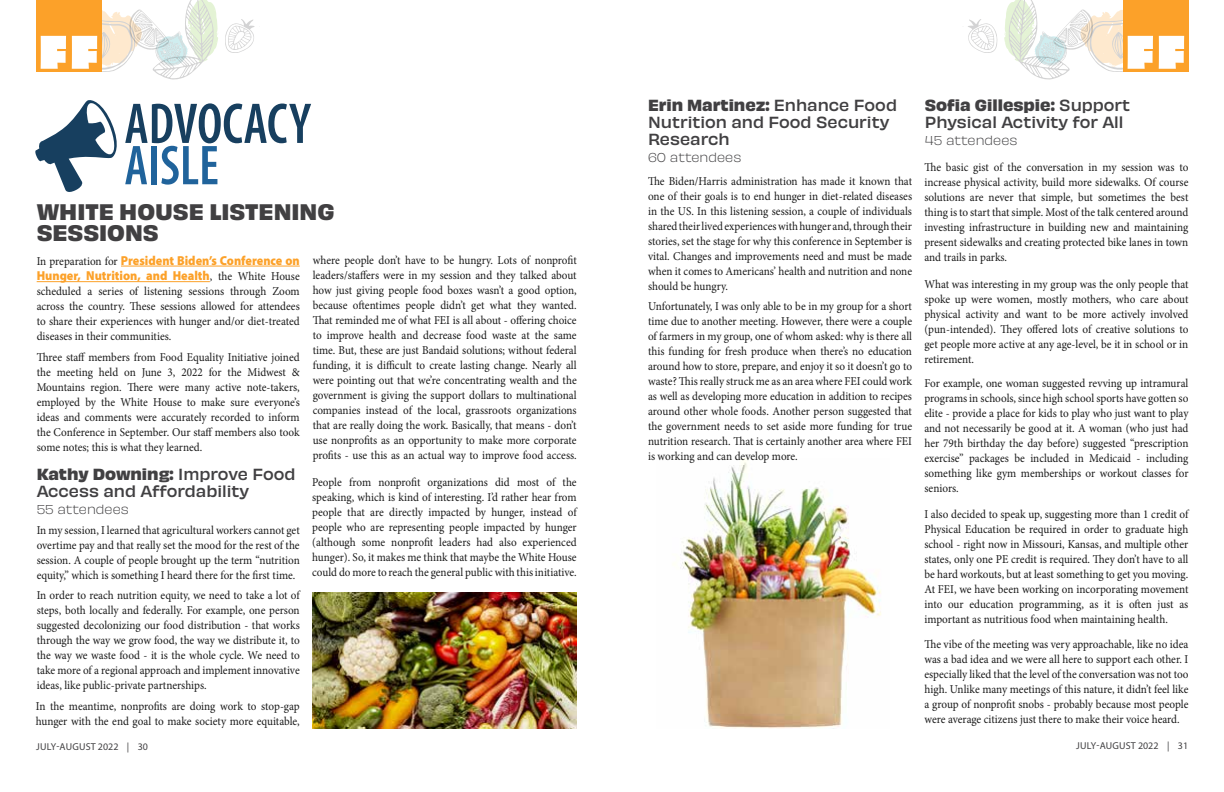
<style>
.page{position:relative;width:1224px;height:792px;background:#fff}
.page>*{position:absolute;margin:0;border:0;box-sizing:border-box;transform-origin:0 0}
.t1{font:600 condensed 58px "Myriad Pro";color:#173f5f;scale:.93 1}
.t2{font:600 condensed 56.6px "Myriad Pro";color:#20639b;scale:.93 1}
.t3{font:700 21px/21px "Obviously";color:#414042}
.t4{font:500 15px/17px "Obviously";color:#414042}
.t5{font:900 13px/15.6px "Myriad Pro";color:#fca129;scale:.93 1}
.t6{font:12px/15px "Minion Pro";letter-spacing:-.005em;color:#1a1a1a;text-align:justify;scale:.93 1}
.t7{font:12px "Obviously Lght";color:#414042}
.t8{font:10px "Myriad Pro";letter-spacing:.01em;color:#414042}
.s1{font-family:"Minion Pro";font-weight:400;font-size:12px;color:#1a1a1a}
.s2{font-weight:700}
</style>
<div class="page">
<svg style="left:225px;top:19px;width:30px;height:34px"></svg>
<div style="left:36px;top:0;width:65px;height:72px;background:#fca129"></div>
<svg style="left:41px;top:36px;width:25px;height:33px"></svg>
<svg style="left:72px;top:0;width:146px;height:80px"></svg>
<svg style="left:968px;top:19px;width:30px;height:34px"></svg>
<div style="left:1123px;top:0;width:65px;height:72px;background:#fca129"></div>
<svg style="left:1004px;top:0;width:149px;height:80px"></svg>
<svg style="left:1159px;top:36px;width:25px;height:33px"></svg>
<img style="left:681px;top:459px;width:200px;height:270px">
<svg style="left:35px;top:100px;width:82px;height:92px"></svg>
<hr style="left:121px;top:266px;width:179px;height:1px;background:#fca129">
<hr style="left:37px;top:281px;width:173px;height:1px;background:#fca129">
<img style="left:313px;top:592px;width:264px;height:137px">
<h1 class="t1" style="left:125px;top:88px;width:202px">ADVOCACY</h1>
<h2 class="t2" style="left:125px;top:131px;width:103px">AISLE</h2>
<h3 class="t3" style="left:37px;top:199px;width:300px">WHITE HOUSE LISTENING<br>SESSIONS</h3>
<p class="t5" style="left:37px;top:252px;width:284px"><span class="s1">In preparation for</span> President Biden’s Conference on<br>Hunger, Nutrition, and Health<span class="s1">, the White House</span></p>
<p class="t6" style="left:37px;top:284px;width:284px">scheduled a series of listening sessions through Zoom across the country. These sessions allowed for attendees to share their experiences with hunger and/or diet-treated diseases in their communities.</p>
<p class="t6" style="left:37px;top:349px;width:284px">Three staff members from Food Equality Initiative joined the meeting held on June 3, 2022 for the Midwest &amp; Mountains region. There were many active note-takers, employed by the White House to make sure everyone’s ideas and comments were accurately recorded to inform the Conference in September. Our staff members also took some notes; this is what they learned.</p>
<p class="t4" style="left:37px;top:465px;width:260px"><span class="s2">Kathy Downing:</span> Improve Food<br>Access and Affordability</p>
<p class="t7" style="left:37px;top:501px;width:94px">55 attendees</p>
<p class="t6" style="left:37px;top:522px;width:284px">In my session, I learned that agricultural workers cannot get overtime pay and that really set the mood for the rest of the session. A couple of people brought up the term “nutrition equity,” which is something I heard there for the first time.</p>
<p class="t6" style="left:37px;top:588px;width:284px">In order to reach nutrition equity, we need to take a lot of steps, both locally and federally. For example, one person suggested decolonizing our food distribution - that works through the way we grow food, the way we distribute it, to the way we waste food - it is the whole cycle. We need to take more of a regional approach and implement innovative ideas, like public-private partnerships.</p>
<p class="t6" style="left:36px;top:698px;width:285px">In the meantime, nonprofits are doing work to stop-gap hunger with the end goal to make society more equitable,</p>
<p class="t6" style="left:313px;top:252px;width:285px">where people don’t have to be hungry. Lots of nonprofit leaders/staffers were in my session and they talked about how just giving people food boxes wasn’t a good option, because oftentimes people didn’t get what they wanted.<br>That reminded me of what FEI is all about - offering choice to improve health and decrease food waste at the same time. But, these are just Bandaid solutions; without federal funding, it is difficult to create lasting change. Nearly all were pointing out that we’re concentrating wealth and the government is giving the support dollars to multinational companies instead of the local, grassroots organizations that are really doing the work. Basically, that means - don’t use nonprofits as an opportunity to make more corporate profits - use this as an actual way to improve food access.</p>
<p class="t6" style="left:312px;top:474px;width:286px">People from nonprofit organizations did most of the speaking, which is kind of interesting. I’d rather hear from people that are directly impacted by hunger, instead of people who are representing people impacted by hunger (although some nonprofit leaders had also experienced hunger). So, it makes me think that maybe the White House could do more to reach the general public with this initiative.</p>
<p class="t4" style="left:648px;top:96px;width:251px"><span class="s2">Erin Martinez:</span> Enhance Food<br>Nutrition and Food Security<br>Research</p>
<p class="t7" style="left:648px;top:149px;width:95px">60 attendees</p>
<p class="t6" style="left:648px;top:174px;width:285px">The Biden/Harris administration has made it known that one of their goals is to end hunger in diet-related diseases in the US. In this listening session, a couple of individuals shared their lived experiences with hunger and, through their stories, set the stage for why this conference in September is vital. Changes and improvements need and must be made when it comes to Americans’ health and nutrition and none should be hungry.</p>
<p class="t6" style="left:648px;top:299px;width:285px">Unfortunately, I was only able to be in my group for a short time due to another meeting. However, there were a couple of farmers in my group, one of whom asked: why is there all this funding for fresh produce when there’s no education around how to store, prepare, and enjoy it so it doesn’t go to waste? This really struck me as an area where FEI could work as well as developing more education in addition to recipes around other whole foods. Another person suggested that the government needs to set aside more funding for true nutrition research. That is certainly another area where FEI is working and can develop more.</p>
<p class="t4" style="left:925px;top:96px;width:207px"><span class="s2">Sofia Gillespie:</span> Support<br>Physical Activity for All</p>
<p class="t7" style="left:925px;top:132px;width:94px">45 attendees</p>
<p class="t6" style="left:924px;top:160px;width:285px">The basic gist of the conversation in my session was to increase physical activity, build more sidewalks. Of course solutions are never that simple, but sometimes the best thing is to start that simple. Most of the talk centered around investing infrastructure in building new and maintaining present sidewalks and creating protected bike lanes in town and trails in parks.</p>
<p class="t6" style="left:924px;top:277px;width:285px">What was interesting in my group was the only people that spoke up were women, mostly mothers, who care about physical activity and want to be more actively involved (pun-intended). They offered lots of creative solutions to get people more active at any age-level, be it in school or in retirement.</p>
<p class="t6" style="left:924px;top:376px;width:285px">For example, one woman suggested revving up intramural programs in schools, since high school sports have gotten so elite - provide a place for kids to play who just want to play and not necessarily be good at it. A woman (who just had her 79th birthday the day before) suggested “prescription exercise” packages be included in Medicaid - including something like gym memberships or workout classes for seniors.</p>
<p class="t6" style="left:924px;top:506px;width:285px">I also decided to speak up, suggesting more than 1 credit of Physical Education be required in order to graduate high school - right now in Missouri, Kansas, and multiple other states, only one PE credit is required. They don’t have to all be hard workouts, but at least something to get you moving.<br>At FEI, we have been working on incorporating movement into our education programming, as it is often just as important as nutritious food when maintaining health.</p>
<p class="t6" style="left:924px;top:637px;width:285px">The vibe of the meeting was very approachable, like no idea was a bad idea and we were all here to support each other. I especially liked that the level of the conversation was not too high. Unlike many meetings of this nature, it didn’t feel like a group of nonprofit snobs - probably because most people were average citizens just there to make their voice heard.</p>
<p class="t8" style="left:36px;top:740px;width:114px">JULY-AUGUST 2022 | 30</p>
<p class="t8" style="left:1076px;top:739px;width:114px">JULY-AUGUST 2022 | 31</p>
</div>
